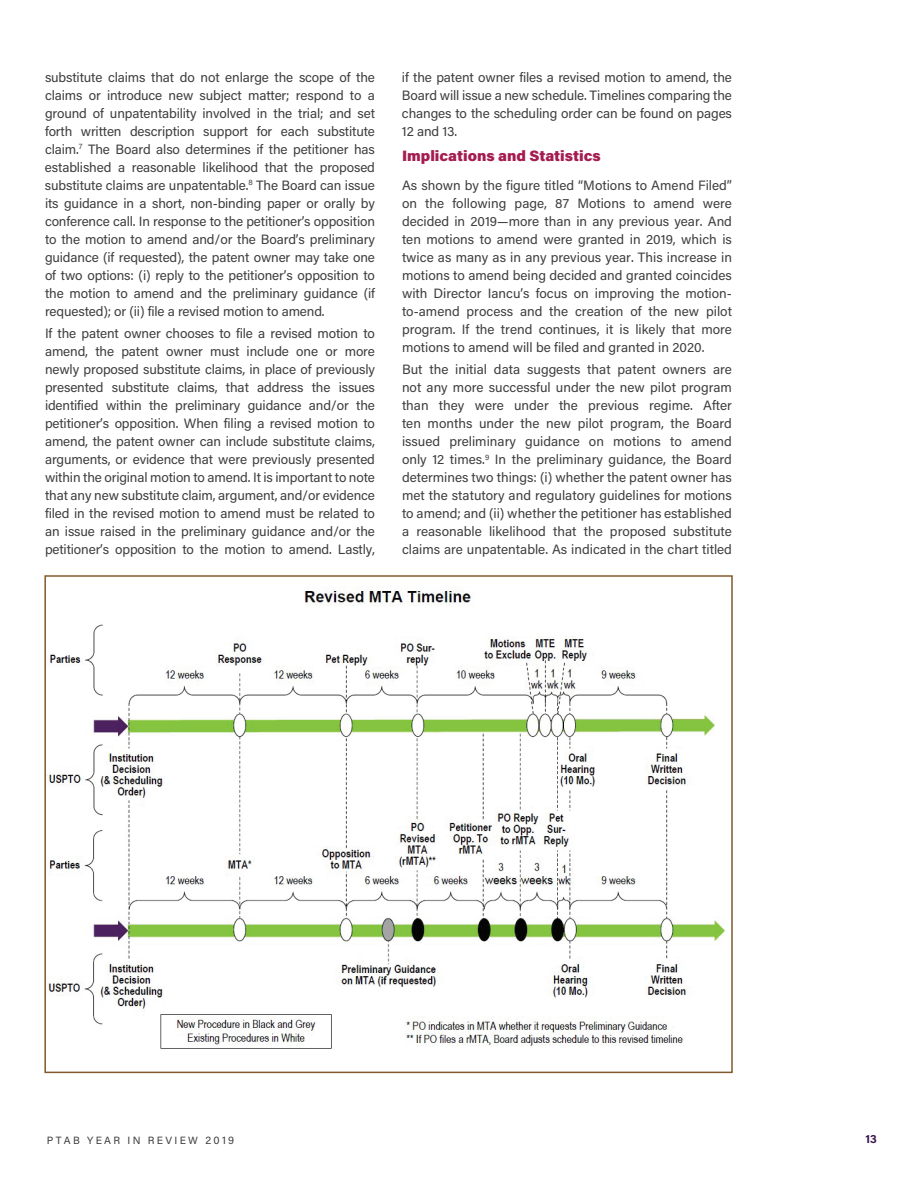
<style>
.page{position:relative;width:918px;height:1188px;background:#fff}
.page>*{position:absolute;margin:0;border:0;box-sizing:border-box;transform-origin:0 0}
.t1{font:900 15px "Acumin Pro";color:#a41c51}
.t2{font:13.5px/18px "Acumin Pro";letter-spacing:-.01em;color:#3e3e3f;text-align:justify}
.t3{font:700 12px "Acumin Pro";color:#3b1851}
.t4{font:10.5px "Acumin Pro";letter-spacing:.22em;color:#3e3e3f}
</style>
<div class="page">
<img style="left:47px;top:586px;width:678px;height:463px">
<div style="left:44px;top:575px;width:689px;height:498px;border:2px solid #82582c"></div>
<p class="t2" style="left:45px;top:68px;width:332px">substitute claims that do not enlarge the scope of the claims or introduce new subject matter; respond to a ground of unpatentability involved in the trial; and set forth written description support for each substitute claim.<sup>7</sup> The Board also determines if the petitioner has established a reasonable likelihood that the proposed substitute claims are unpatentable.<sup>8</sup> The Board can issue its guidance in a short, non-binding paper or orally by conference call. In response to the petitioner’s opposition to the motion to amend and/or the Board’s preliminary guidance (if requested), the patent owner may take one of two options: (i) reply to the petitioner’s opposition to the motion to amend and the preliminary guidance (if requested); or (ii) file a revised motion to amend.</p>
<p class="t2" style="left:45px;top:324px;width:332px">If the patent owner chooses to file a revised motion to amend, the patent owner must include one or more newly proposed substitute claims, in place of previously presented substitute claims, that address the issues identified within the preliminary guidance and/or the petitioner’s opposition. When filing a revised motion to amend, the patent owner can include substitute claims, arguments, or evidence that were previously presented within the original motion to amend. It is important to note that any new substitute claim, argument, and/or evidence filed in the revised motion to amend must be related to an issue raised in the preliminary guidance and/or the petitioner’s opposition to the motion to amend. Lastly,</p>
<p class="t2" style="left:402px;top:68px;width:332px">if the patent owner files a revised motion to amend, the Board will issue a new schedule. Timelines comparing the changes to the scheduling order can be found on pages 12 and 13.</p>
<p class="t1" style="left:402px;top:146px;width:200px">Implications and Statistics</p>
<p class="t2" style="left:402px;top:176px;width:332px">As shown by the figure titled “Motions to Amend Filed” on the following page, 87 Motions to amend were decided in 2019—more than in any previous year. And ten motions to amend were granted in 2019, which is twice as many as in any previous year. This increase in motions to amend being decided and granted coincides with Director Iancu’s focus on improving the motion&shy;to-amend process and the creation of the new pilot program. If the trend continues, it is likely that more motions to amend will be filed and granted in 2020.</p>
<p class="t2" style="left:402px;top:360px;width:332px">But the initial data suggests that patent owners are not any more successful under the new pilot program than they were under the previous regime. After ten months under the new pilot program, the Board issued preliminary guidance on motions to amend only 12 times.<sup>9</sup> In the preliminary guidance, the Board determines two things: (i) whether the patent owner has met the statutory and regulatory guidelines for motions to amend; and (ii) whether the petitioner has established a reasonable likelihood that the proposed substitute claims are unpatentable. As indicated in the chart titled</p>
<p class="t4" style="left:47px;top:1133px;width:189px">PTAB YEAR IN REVIEW 2019</p>
<p class="t3" style="left:866px;top:1130px;width:13px">13</p>
</div>
